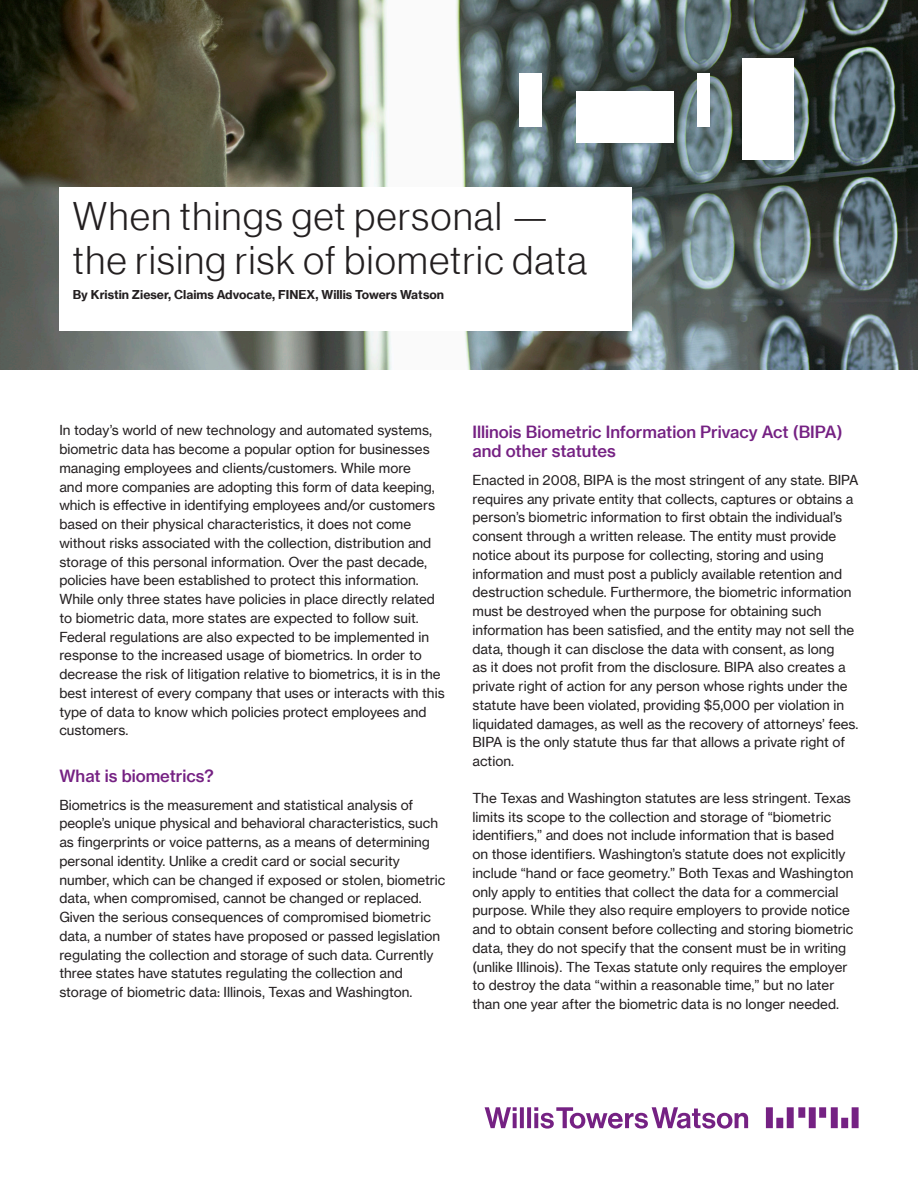
<style>
.page{position:relative;width:918px;height:1188px;background:#fff}
.page>*{position:absolute;margin:0;border:0;box-sizing:border-box;transform-origin:0 0}
.Cover_Title_Black{font:39px/43.5px "N Haas Grotesk DS Pro 45 Lt";letter-spacing:.04em;color:#231f20}
.Subhead_1__11_13_Med{font:16.5px/19.5px "N Haas Grotesk TX Pro 65 Md";color:#752183}
.Body_text_black{font:13.5px/18.8px "N Haas Grotesk TX Pro 55 Rg";color:#231f20}
.Author_name{font:12px "N Haas Grotesk TX Pro 75 Bd";color:#231f20}
</style>
<div class="page">
<svg style="left:485px;top:1107px;width:374px;height:22px"></svg>
<img style="left:0;top:0;width:918px;height:369px">
<div style="left:59px;top:187px;width:573px;height:143px;background:#fff"></div>
<div style="left:576px;top:92px;width:97px;height:51px;background:#fff"></div>
<div style="left:742px;top:59px;width:52px;height:101px;background:#fff"></div>
<div style="left:519px;top:73px;width:23px;height:54px;background:#fff"></div>
<div style="left:697px;top:73px;width:13px;height:54px;background:#fff"></div>
<p class="Cover_Title_Black" style="left:73px;top:195px;width:516px">When things get personal — the rising risk of biometric data</p>
<p class="Author_name" style="left:73px;top:287px;width:373px">By Kristin Zieser, Claims Advocate, FINEX, Willis Towers Watson</p>
<p class="Body_text_black" style="left:59px;top:421px;width:387px">In today’s world of new technology and automated systems, biometric data has become a popular option for businesses managing employees and clients/customers. While more<br>and more companies are adopting this form of data keeping, which is effective in identifying employees and/or customers based on their physical characteristics, it does not come without risks associated with the collection, distribution and storage of this personal information. Over the past decade, policies have been established to protect this information.<br>While only three states have policies in place directly related to biometric data, more states are expected to follow suit.<br>Federal regulations are also expected to be implemented in response to the increased usage of biometrics. In order to decrease the risk of litigation relative to biometrics, it is in the best interest of every company that uses or interacts with this type of data to know which policies protect employees and customers.</p>
<p class="Subhead_1__11_13_Med" style="left:59px;top:766px;width:156px">What is biometrics?</p>
<p class="Body_text_black" style="left:59px;top:795px;width:388px">Biometrics is the measurement and statistical analysis of people’s unique physical and behavioral characteristics, such as fingerprints or voice patterns, as a means of determining personal identity. Unlike a credit card or social security number, which can be changed if exposed or stolen, biometric data, when compromised, cannot be changed or replaced.<br>Given the serious consequences of compromised biometric data, a number of states have proposed or passed legislation regulating the collection and storage of such data. Currently three states have statutes regulating the collection and storage of biometric data: Illinois, Texas and Washington.</p>
<p class="Subhead_1__11_13_Med" style="left:472px;top:422px;width:372px">Illinois Biometric Information Privacy Act (BIPA) and other statutes</p>
<p class="Body_text_black" style="left:472px;top:471px;width:388px">Enacted in 2008, BIPA is the most stringent of any state. BIPA requires any private entity that collects, captures or obtains a person’s biometric information to first obtain the individual’s consent through a written release. The entity must provide notice about its purpose for collecting, storing and using information and must post a publicly available retention and destruction schedule. Furthermore, the biometric information must be destroyed when the purpose for obtaining such information has been satisfied, and the entity may not sell the data, though it can disclose the data with consent, as long<br>as it does not profit from the disclosure. BIPA also creates a private right of action for any person whose rights under the statute have been violated, providing $5,000 per violation in liquidated damages, as well as the recovery of attorneys’ fees.<br>BIPA is the only statute thus far that allows a private right of action.</p>
<p class="Body_text_black" style="left:472px;top:789px;width:382px">The Texas and Washington statutes are less stringent. Texas limits its scope to the collection and storage of “biometric identifiers,” and does not include information that is based<br>on those identifiers. Washington’s statute does not explicitly include “hand or face geometry.” Both Texas and Washington only apply to entities that collect the data for a commercial purpose. While they also require employers to provide notice and to obtain consent before collecting and storing biometric data, they do not specify that the consent must be in writing (unlike Illinois). The Texas statute only requires the employer to destroy the data “within a reasonable time,” but no later than one year after the biometric data is no longer needed.</p>
</div>
